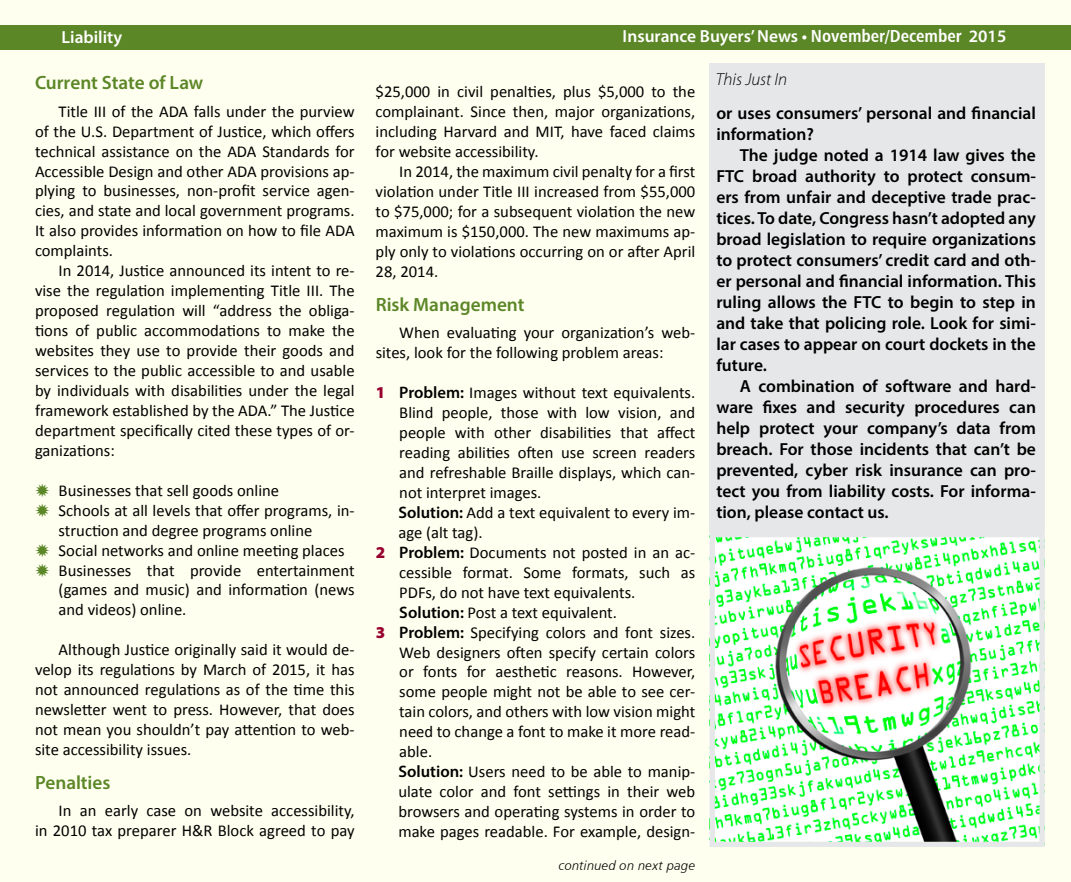
<style>
.page{position:relative;width:1071px;height:882px;background:#fff}
.page>*{position:absolute;margin:0;border:0;box-sizing:border-box;transform-origin:0 0}
.t1{font:600 19.25px "Myriad Pro";letter-spacing:-.005em;color:#5c8727}
.t2{font:600 17.5px/21px "Myriad Pro";color:#000;text-align:justify}
.t3{font:600 17.5px "Myriad Pro";color:#fff}
.t4{font:italic 300 17.5px "Myriad Pro";color:#000}
.t5{font:16.62px/19.9px "Calibri";color:#000;text-align:justify}
.t6{font:13.12px "Humanist 777 BT Light Italic B";letter-spacing:.015em;color:#000}
.s1{font-family:"Humanist 777 BT Bold Condensed B";font-weight:400}
.s2{font-family:"Myriad Pro";font-weight:900;color:#98002e}
.s3{font-family:"Myriad Pro";font-weight:600}
</style>
<div class="page">
<div style="left:1px;top:1px;width:1070px;height:881px;background:#fffff0"></div>
<div style="left:0;top:25px;width:1071px;height:24px;background:#5c8727"></div>
<div style="left:710px;top:63px;width:335px;height:469px;background:#e6e7e8"></div>
<img style="left:716px;top:538px;width:323px;height:303px">
<div style="left:710px;top:532px;width:335px;height:315px;border:5px solid #e6e7e8"></div>
<p class="t3" style="left:62px;top:26px;width:62px">Liability</p>
<p class="t3" style="left:623px;top:25px;width:385px">Insurance Buyers’ News • <span class="s1">November/December</span> 2015</p>
<p class="t1" style="left:35px;top:70px;width:170px">Current State of Law</p>
<p class="t5" style="left:35px;top:101px;width:321px;text-indent:24px">Title III of the ADA falls under the purview of the U.S. Department of Justice, which offers technical assistance on the ADA Standards for Accessible Design and other ADA provisions ap&shy;plying to businesses, non-profit service agen&shy;cies, and state and local government programs.<br>It also provides information on how to file ADA complaints.</p>
<p class="t5" style="left:35px;top:261px;width:321px;text-indent:24px">In 2014, Justice announced its intent to re&shy;vise the regulation implementing Title III. The proposed regulation will “address the obliga&shy;tions of public accommodations to make the websites they use to provide their goods and services to the public accessible to and usable by individuals with disabilities under the legal framework established by the ADA.” The Justice department specifically cited these types of or&shy;ganizations:</p>
<p class="t5" style="left:59px;top:480px;width:298px;text-align:left">Businesses that sell goods online<br>Schools at all levels that offer programs, in&shy;struction and degree programs online Social networks and online meeting places Businesses that provide entertainment (games and music) and information (news and videos) online.</p>
<p class="t5" style="left:35px;top:640px;width:321px;text-indent:24px">Although Justice originally said it would de&shy;velop its regulations by March of 2015, it has not announced regulations as of the time this newsletter went to press. However, that does not mean you shouldn’t pay attention to web&shy;site accessibility issues.</p>
<p class="t1" style="left:35px;top:770px;width:77px">Penalties</p>
<p class="t5" style="left:35px;top:801px;width:321px;text-align:right">In an early case on website accessibility,<br>in 2010 tax preparer H&amp;R Block agreed to pay</p>
<p class="t5" style="left:376px;top:82px;width:321px">$25,000 in civil penalties, plus $5,000 to the complainant. Since then, major organizations, including Harvard and MIT, have faced claims for website accessibility.</p>
<p class="t5" style="left:376px;top:162px;width:321px;text-indent:24px">In 2014, the maximum civil penalty for a first violation under Title III increased from $55,000 to $75,000; for a subsequent violation the new maximum is $150,000. The new maximums ap&shy;ply only to violations occurring on or after April 28, 2014.</p>
<p class="t1" style="left:376px;top:292px;width:150px">Risk Management</p>
<p class="t5" style="left:376px;top:323px;width:321px;text-indent:24px">When evaluating your organization’s web&shy;sites, look for the following problem areas:</p>
<p class="t5" style="left:376px;top:383px;width:321px"><span class="s2">1</span> <span class="s3">Problem:</span> Images without text equivalents.</p>
<p class="t5" style="left:399px;top:403px;width:298px">Blind people, those with low vision, and</p>
<p class="t5" style="left:399px;top:423px;width:298px">people with other disabilities that affect</p>
<p class="t5" style="left:399px;top:443px;width:298px">reading abilities often use screen readers</p>
<p class="t5" style="left:399px;top:463px;width:298px">and refreshable Braille displays, which can-</p>
<p class="t5" style="left:399px;top:483px;width:144px">not interpret images.</p>
<p class="t5" style="left:398px;top:502px;width:298px"><span class="s3">Solution:</span> Add a text equivalent to every im-</p>
<p class="t5" style="left:398px;top:522px;width:86px">age (alt tag).</p>
<p class="t5" style="left:376px;top:542px;width:321px"><span class="s2">2</span> <span class="s3">Problem:</span> Documents not posted in an ac-</p>
<p class="t5" style="left:399px;top:562px;width:298px">cessible format. Some formats, such as</p>
<p class="t5" style="left:399px;top:582px;width:238px">PDFs, do not have text equivalents.</p>
<p class="t5" style="left:399px;top:602px;width:219px"><span class="s3">Solution:</span> Post a text equivalent.</p>
<p class="t5" style="left:376px;top:622px;width:321px"><span class="s2">3</span> <span class="s3">Problem:</span> Specifying colors and font sizes.</p>
<p class="t5" style="left:399px;top:642px;width:298px">Web designers often specify certain colors</p>
<p class="t5" style="left:399px;top:662px;width:298px">or fonts for aesthetic reasons. However,</p>
<p class="t5" style="left:399px;top:682px;width:298px">some people might not be able to see cer-</p>
<p class="t5" style="left:399px;top:702px;width:298px">tain colors, and others with low vision might</p>
<p class="t5" style="left:399px;top:722px;width:298px">need to change a font to make it more read-</p>
<p class="t5" style="left:399px;top:742px;width:34px">able.</p>
<p class="t5" style="left:398px;top:762px;width:298px"><span class="s3">Solution:</span> Users need to be able to manip-</p>
<p class="t5" style="left:398px;top:782px;width:298px">ulate color and font settings in their web</p>
<p class="t5" style="left:398px;top:802px;width:298px">browsers and operating systems in order to</p>
<p class="t5" style="left:398px;top:822px;width:298px">make pages readable. For example, design-</p>
<p class="t6" style="left:559px;top:857px;width:138px">continued on next page</p>
<p class="t4" style="left:716px;top:70px;width:73px">This Just In</p>
<p class="t2" style="left:716px;top:102px;width:321px">or uses consumers’ personal and financial information?</p>
<p class="t2" style="left:716px;top:144px;width:321px;text-indent:24px">The judge noted a 1914 law gives the FTC broad authority to protect consum&shy;ers from unfair and deceptive trade prac&shy;tices. To date, Congress hasn’t adopted any broad legislation to require organizations to protect consumers’ credit card and oth&shy;er personal and financial information. This ruling allows the FTC to begin to step in and take that policing role. Look for simi&shy;lar cases to appear on court dockets in the future.</p>
<p class="t2" style="left:716px;top:375px;width:321px;text-indent:24px">A combination of software and hard&shy;ware fixes and security procedures can help protect your company’s data from breach. For those incidents that can’t be prevented, cyber risk insurance can pro&shy;tect you from liability costs. For informa&shy;tion, please contact us.</p>
</div>
